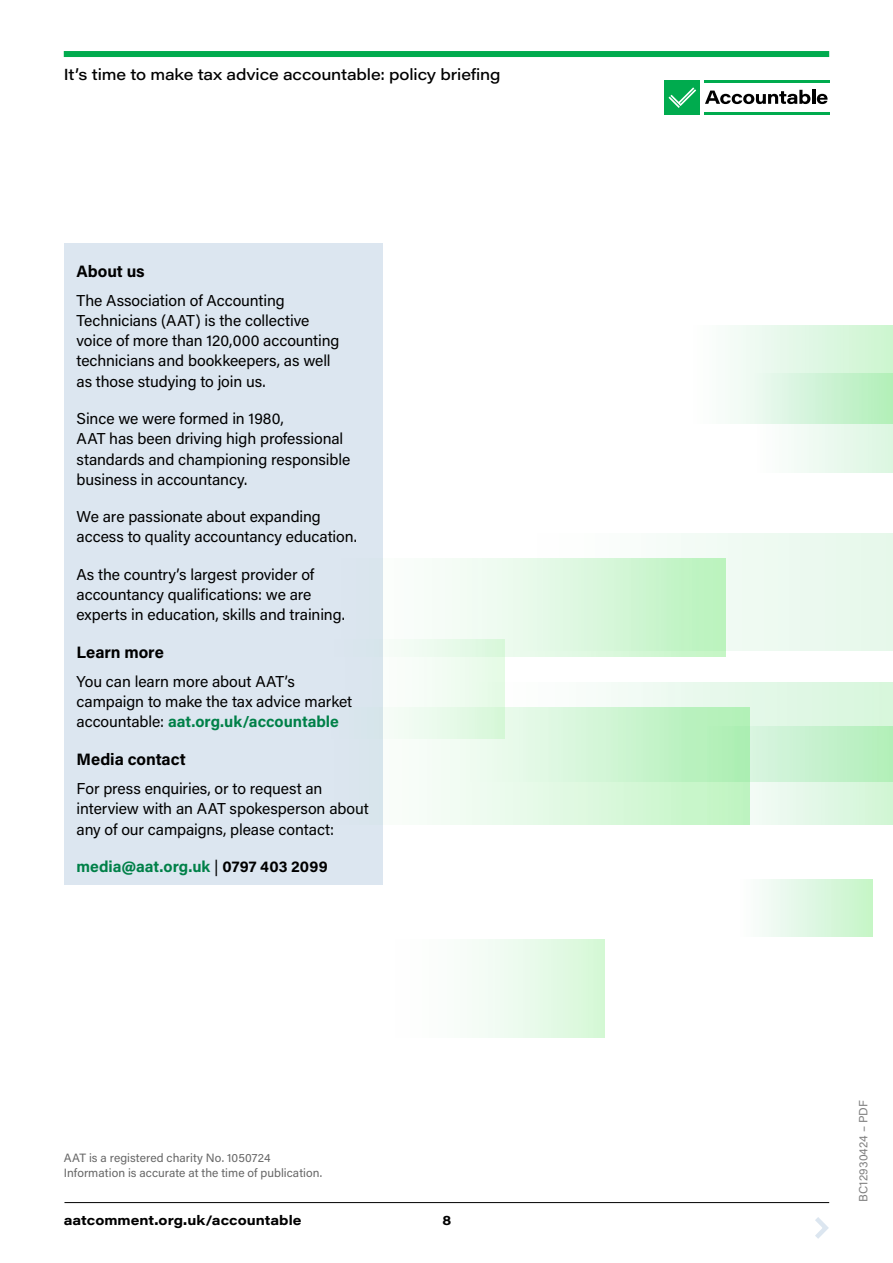
<style>
.page{position:relative;width:893px;height:1263px;background:#fff}
.page>*{position:absolute;margin:0;border:0;box-sizing:border-box;transform-origin:0 0}
.t1{font:700 16.5px "Acumin Pro";letter-spacing:-.005em;color:#000}
.t2{font:15.75px/20.2px "Acumin Pro";letter-spacing:-.005em;color:#000}
.t3{font:500 15.75px "Acumin Pro Wide";letter-spacing:-.01em;color:#000}
.t4{font:700 15.75px "Acumin Pro";color:#008048}
.t5{font:700 13.5px "Acumin Pro Wide";color:#000}
.t6{font:12px/15px "Acumin Pro";letter-spacing:.005em;color:#666}
.t7{font:12px "Acumin Pro";letter-spacing:.01em;color:#808080}
.s1{font-weight:700;color:#008048}
.s2{font-weight:400;color:#000}
.s3{color:#000}
</style>
<div class="page">
<svg style="left:705px;top:90px;width:105px;height:14px"></svg>
<hr style="left:812px;top:90px;width:3px;height:14px;background:#000">
<svg style="left:817px;top:94px;width:10px;height:10px"></svg>
<div style="left:665px;top:80px;width:35px;height:35px;background:#00ab4e"></div>
<svg style="left:668px;top:87px;width:28px;height:21px"></svg>
<hr style="left:704px;top:112px;width:125px;height:3px;background:#00ab4e">
<hr style="left:704px;top:80px;width:125px;height:3px;background:#00ab4e">
<div style="left:64px;top:51px;width:765px;height:6px;background:#00ab4e"></div>
<div style="left:64px;top:244px;width:319px;height:640px;background:#dce6f0"></div>
<hr style="left:64px;top:1202px;width:765px;height:1px;background:#000">
<svg style="left:815px;top:1217px;width:14px;height:22px"></svg>
<div style="left:736px;top:880px;width:136px;height:56px;background:linear-gradient(to right,#fffdff,#c6f4c9)"></div>
<div style="left:497px;top:534px;width:396px;height:117px;background:linear-gradient(to right,#fff,#e5f8ea)"></div>
<svg style="left:394px;top:738px;width:308px;height:87px"></svg>
<svg style="left:702px;top:781px;width:191px;height:44px;background:#d9f6dc"></svg>
<svg style="left:394px;top:657px;width:111px;height:81px"></svg>
<div style="left:750px;top:374px;width:143px;height:98px;background:linear-gradient(to right,#fffeff,#dbf6e1)"></div>
<div style="left:369px;top:939px;width:235px;height:99px;background:linear-gradient(to right,#fff,#daf8dc)"></div>
<svg style="left:401px;top:558px;width:324px;height:99px"></svg>
<svg style="left:459px;top:683px;width:434px;height:98px;background:#d4f5d9"></svg>
<div style="left:686px;top:325px;width:207px;height:99px;background:linear-gradient(to right,#fffeff,#bff1c5)"></div>
<p class="t3" style="left:64px;top:63px;width:438px">It’s time to make tax advice accountable: policy briefing</p>
<p class="t1" style="left:77px;top:260px;width:70px">About us</p>
<p class="t2" style="left:77px;top:289px;width:264px">The Association of Accounting Technicians (AAT) is the collective voice of more than 120,000 accounting technicians and bookkeepers, as well as those studying to join us.</p>
<p class="t2" style="left:77px;top:408px;width:275px">Since we were formed in 1980,<br>AAT has been driving high professional standards and championing responsible business in accountancy.</p>
<p class="t2" style="left:77px;top:506px;width:282px">We are passionate about expanding access to quality accountancy education.</p>
<p class="t2" style="left:77px;top:563px;width:270px">As the country’s largest provider of accountancy qualifications: we are experts in education, skills and training.</p>
<p class="t1" style="left:77px;top:641px;width:89px">Learn more</p>
<p class="t2" style="left:77px;top:670px;width:277px">You can learn more about AAT’s campaign to make the tax advice market accountable: <span class="s1">aat.org.uk/accountable</span></p>
<p class="t1" style="left:77px;top:748px;width:111px">Media contact</p>
<p class="t2" style="left:77px;top:778px;width:294px">For press enquiries, or to request an interview with an AAT spokesperson about any of our campaigns, please contact:</p>
<p class="t4" style="left:77px;top:855px;width:253px">media@aat.org.uk <span class="s2">|</span> <span class="s3">0797 403 2099</span></p>
<p class="t6" style="left:64px;top:1149px;width:260px">AAT is a registered charity No. 1050724<br>Information is accurate at the time of publication.</p>
<p class="t5" style="left:64px;top:1210px;width:239px">aatcomment.org.uk/accountable</p>
<p class="t5" style="left:442px;top:1210px;width:10px">8</p>
<p class="t7" style="left:855px;top:1202px;width:103px;rotate:-90deg">BC12930424 – PDF</p>
</div>
